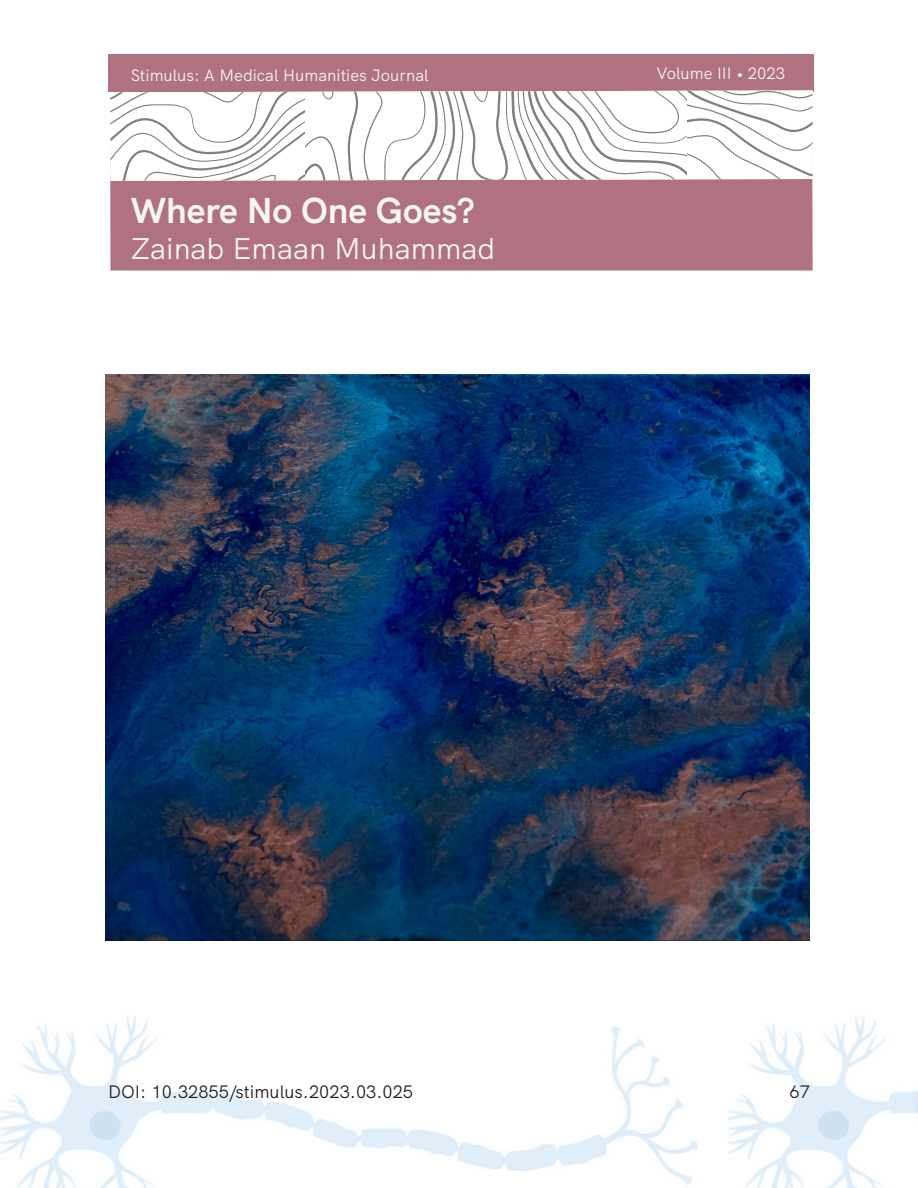
<style>
.page{position:relative;width:918px;height:1188px;background:#fff}
.page>*{position:absolute;margin:0;border:0;box-sizing:border-box;transform-origin:0 0}
.t1{font:700 36px "HK Grotesk";color:#f5f6f1}
.t2{font:30px "HK Grotesk";color:#f5f6f1}
.t3{font:18px "HK Grotesk";color:#231f20}
.t4{font:16.5px "HK Grotesk";color:#f5f6f1}
</style>
<div class="page">
<img style="left:0;top:1015px;width:729px;height:173px">
<img style="left:729px;top:1016px;width:189px;height:172px">
<img style="left:180px;top:1015px;width:42px;height:120px">
<img style="left:216px;top:1015px;width:26px;height:111px">
<img style="left:105px;top:375px;width:705px;height:566px">
<div style="left:108px;top:54px;width:705px;height:38px;background:#b07180"></div>
<div style="left:110px;top:146px;width:703px;height:125px;background:#b07180"></div>
<svg style="left:110px;top:90px;width:703px;height:91px"></svg>
<p class="t4" style="left:131px;top:62px;width:299px">Stimulus: A Medical Humanities Journal</p>
<p class="t4" style="left:656px;top:60px;width:130px">Volume III • 2023</p>
<h1 class="t1" style="left:131px;top:183px;width:346px">Where No One Goes?</h1>
<h2 class="t2" style="left:131px;top:226px;width:366px">Zainab Emaan Muhammad</h2>
<p class="t3" style="left:108px;top:1078px;width:307px">DOI: 10.32855/stimulus.2023.03.025</p>
<p class="t3" style="left:790px;top:1078px;width:22px">67</p>
</div>
